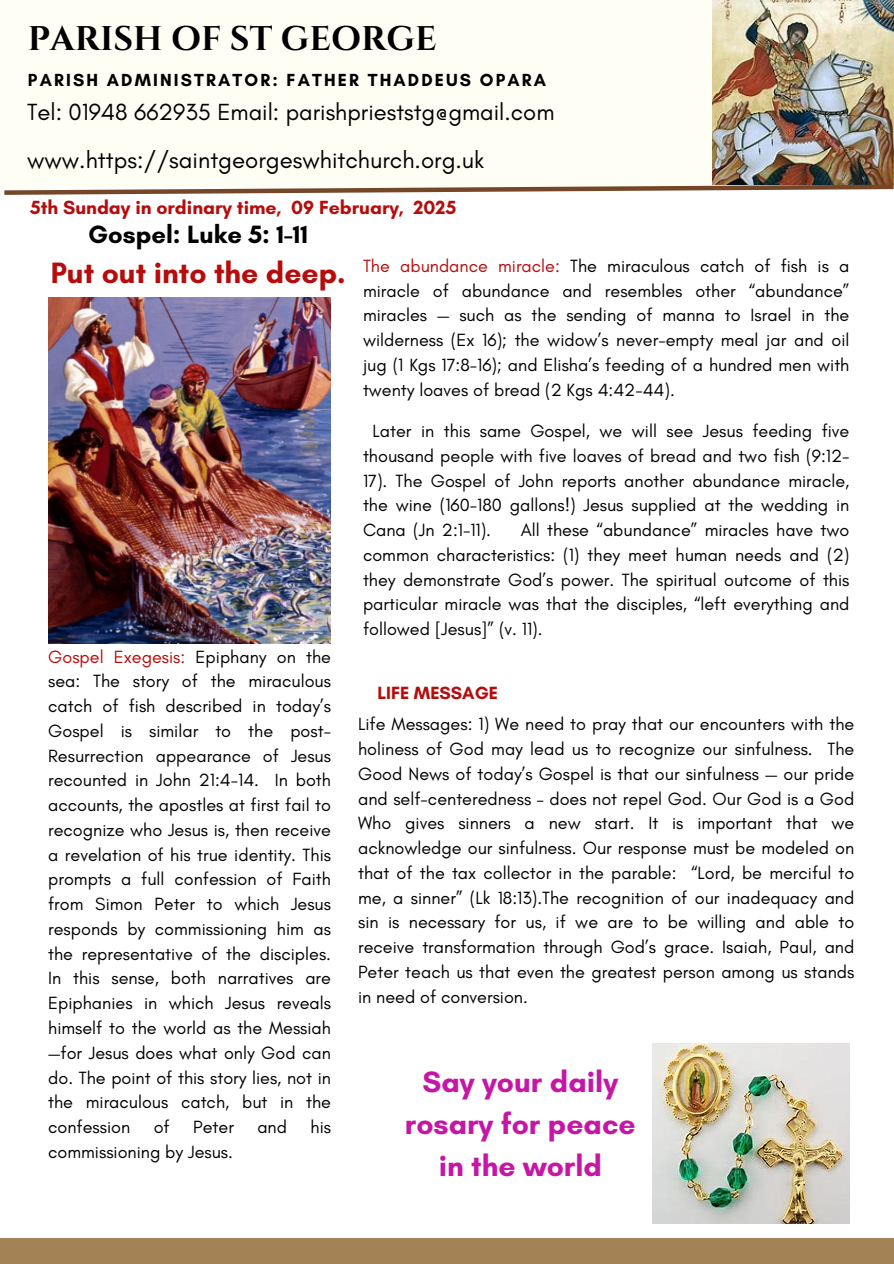
<style>
.page{position:relative;width:894px;height:1264px;background:#fff}
.page>*{position:absolute;margin:0;border:0;box-sizing:border-box;transform-origin:0 0}
.t1{font:700 34.2px "Cinzel";color:#000}
.t2{font:700 30px/41.7px "Glacial Indifference";color:#c616a5;text-align:center}
.t3{font:700 30px "Glacial Indifference";color:#b60c0c}
.t4{font:700 25.5px "Glacial Indifference";color:#000}
.t5{font:24px "Glacial Indifference";color:#000}
.t6{font:23.85px "Glacial Indifference";color:#000}
.t7{font:700 19.35px "Glacial Indifference";color:#b60c0c}
.t8{font:18px/24.8px "Glacial Indifference";color:#000;text-align:justify}
.t9{font:700 18px "Glacial Indifference";color:#b60c0c}
.t10{font:700 17.85px "Glacial Indifference";letter-spacing:.12em;color:#000}
.s1{color:#b60c0c}
</style>
<div class="page">
<div style="left:0;top:1237px;width:893px;height:26px;background:#a38255"></div>
<div style="left:0;top:0;width:893px;height:187px;background:#fffef5"></div>
<img style="left:712px;top:0;width:181px;height:182px">
<svg style="left:4px;top:182px;width:889px;height:13px"></svg>
<img style="left:652px;top:1043px;width:197px;height:180px">
<img style="left:48px;top:298px;width:283px;height:345px">
<h3 class="t1" style="left:28px;top:17px;width:410px">PARISH OF ST GEORGE</h3>
<h4 class="t10" style="left:28px;top:69px;width:519px">PARISH ADMINISTRATOR: FATHER THADDEUS OPARA</h4>
<h3 class="t6" style="left:27px;top:97px;width:528px">Tel: 01948 662935 Email: parishprieststg@gmail.com</h3>
<p class="t5" style="left:27px;top:145px;width:458px">www.https://saintgeorgeswhitchurch.org.uk</p>
<p class="t7" style="left:30px;top:196px;width:427px">5th Sunday in ordinary time, 09 February, 2025</p>
<p class="t4" style="left:88px;top:219px;width:221px">Gospel: Luke 5: 1-11</p>
<p class="t3" style="left:51px;top:254px;width:296px">Put out into the deep.</p>
<h2 class="t8" style="left:363px;top:253px;width:488px"><span class="s1">The abundance miracle:</span> The miraculous catch of fish is a miracle of abundance and resembles other “abundance” miracles — such as the sending of manna to Israel in the wilderness (Ex 16); the widow’s never-empty meal jar and oil jug (1 Kgs 17:8-16); and Elisha’s feeding of a hundred men with twenty loaves of bread (2 Kgs 4:42-44).</h2>
<p class="t8" style="left:363px;top:418px;width:488px;text-indent:10px">Later in this same Gospel, we will see Jesus feeding five thousand people with five loaves of bread and two fish (9:12- 17). The Gospel of John reports another abundance miracle, the wine (160-180 gallons!) Jesus supplied at the wedding in Cana (Jn 2:1-11).</p>
<p class="t8" style="left:363px;top:517px;width:488px;text-indent:158px">All these “abundance” miracles have two common characteristics: (1) they meet human needs and (2) they demonstrate God’s power. The spiritual outcome of this particular miracle was that the disciples, “left everything and followed [Jesus]” (v. 11).</p>
<h5 class="t8" style="left:48px;top:644px;width:284px"><span class="s1">Gospel Exegesis:</span> Epiphany on the sea: The story of the miraculous catch of fish described in today’s Gospel is similar to the post-Resurrection appearance of Jesus recounted in John 21:4-14. In both accounts, the apostles at first fail to recognize who Jesus is, then receive a revelation of his true identity. This prompts a full confession of Faith from Simon Peter to which Jesus responds by commissioning him as the representative of the disciples.<br>In this sense, both narratives are Epiphanies in which Jesus reveals himself to the world as the Messiah —for Jesus does what only God can do. The point of this story lies, not in the miraculous catch, but in the confession</h5>
<h5 class="t8" style="left:154px;top:1114px;width:18px">of</h5>
<h5 class="t8" style="left:193px;top:1114px;width:42px">Peter</h5>
<h5 class="t8" style="left:257px;top:1114px;width:31px">and</h5>
<h5 class="t8" style="left:310px;top:1114px;width:22px">his</h5>
<h5 class="t8" style="left:48px;top:1139px;width:186px">commissioning by Jesus.</h5>
<p class="t9" style="left:377px;top:682px;width:122px">LIFE MESSAGE</p>
<h6 class="t8" style="left:358px;top:711px;width:497px">Life Messages: 1) We need to pray that our encounters with the holiness of God may lead us to recognize our sinfulness. The Good News of today’s Gospel is that our sinfulness — our pride and self-centeredness – does not repel God. Our God is a God Who gives sinners a new start. It is important that we acknowledge our sinfulness. Our response must be modeled on that of the tax collector in the parable: “Lord, be merciful to me, a sinner” (Lk 18:13).The recognition of our inadequacy and sin is necessary for us, if we are to be willing and able to receive transformation through God’s grace. Isaiah, Paul, and Peter teach us that even the greatest person among us stands in need of conversion.</h6>
<p class="t2" style="left:405px;top:1061px;width:232px">Say your daily rosary for peace in the world</p>
</div>
